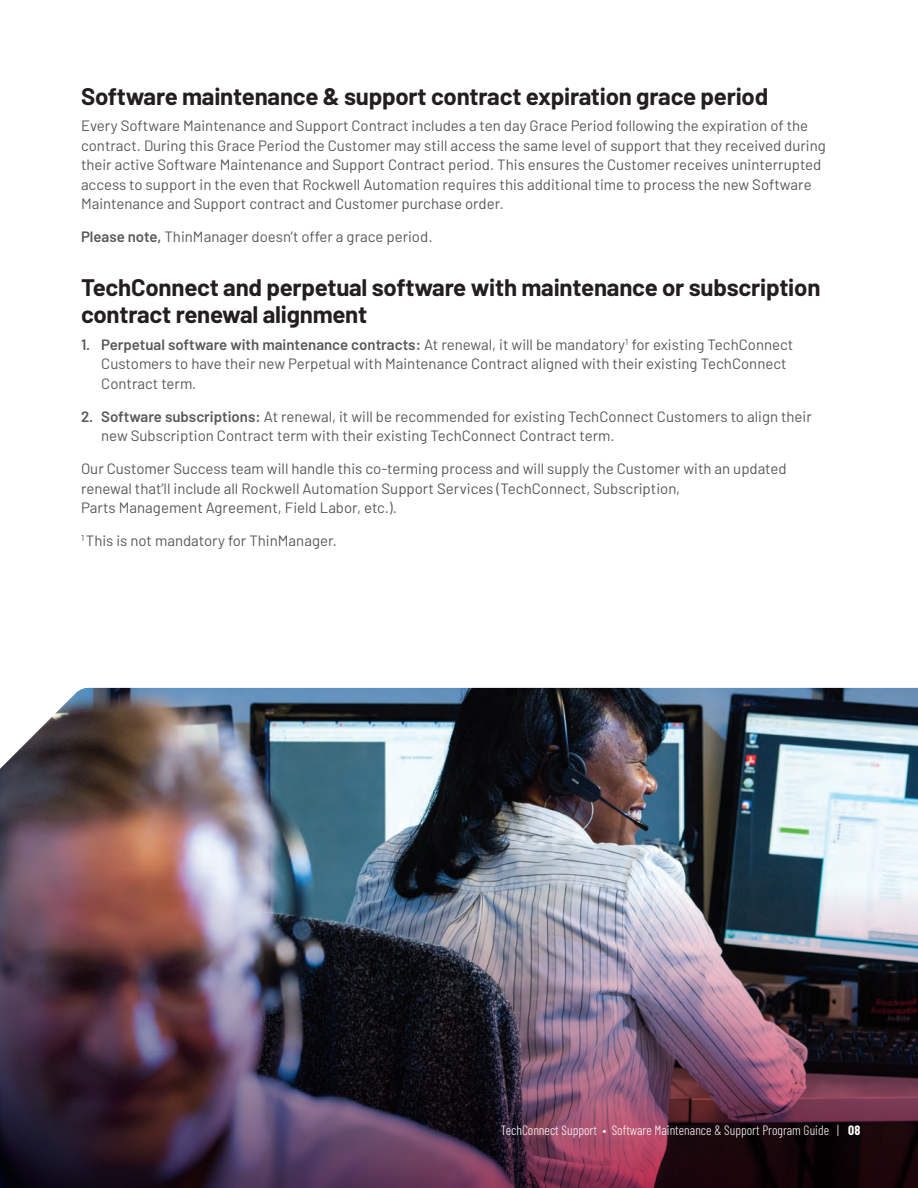
<style>
.page{position:relative;width:918px;height:1188px;background:#fff}
.page>*{position:absolute;margin:0;border:0;box-sizing:border-box;transform-origin:0 0}
.t1{font:700 24px/27px "Barlow";letter-spacing:-.01em;color:#231f20}
.t2{font:15px/19.5px "Barlow";color:#57585a}
.t3{font:300 13.5px "Barlow Condensed";color:#fff}
.s1{font-weight:600}
.s2{font-weight:700}
</style>
<div class="page">
<img style="left:0;top:688px;width:918px;height:152px">
<img style="left:0;top:840px;width:918px;height:348px">
<p class="t1" style="left:81px;top:81px;width:689px">Software maintenance &amp; support contract expiration grace period</p>
<p class="t2" style="left:81px;top:115px;width:746px">Every Software Maintenance and Support Contract includes a ten day Grace Period following the expiration of the contract. During this Grace Period the Customer may still access the same level of support that they received during their active Software Maintenance and Support Contract period. This ensures the Customer receives uninterrupted access to support in the even that Rockwell Automation requires this additional time to process the new Software Maintenance and Support contract and Customer purchase order.</p>
<p class="t2" style="left:81px;top:226px;width:353px"><span class="s1">Please note,</span> ThinManager doesn’t offer a grace period.</p>
<p class="t1" style="left:81px;top:273px;width:741px">TechConnect and perpetual software with maintenance or subscription contract renewal alignment</p>
<p class="t2" style="left:101px;top:333px;width:694px;text-indent:-20px"><span class="s1">1. Perpetual software with maintenance contracts:</span> At renewal, it will be mandatory<sup>1</sup> for existing TechConnect<br>Customers to have their new Perpetual with Maintenance Contract aligned with their existing TechConnect<br>Contract term.</p>
<p class="t2" style="left:101px;top:405px;width:712px;text-indent:-20px"><span class="s1">2. Software subscriptions:</span> At renewal, it will be recommended for existing TechConnect Customers to align their new Subscription Contract term with their existing TechConnect Contract term.</p>
<p class="t2" style="left:81px;top:458px;width:707px">Our Customer Success team will handle this co-terming process and will supply the Customer with an updated renewal that’ll include all Rockwell Automation Support Services (TechConnect, Subscription,<br>Parts Management Agreement, Field Labor, etc.).</p>
<p class="t2" style="left:81px;top:530px;width:258px"><sup>1</sup> This is not mandatory for ThinManager.</p>
<p class="t3" style="left:501px;top:1120px;width:361px">TechConnect Support • Software Maintenance &amp; Support Program Guide | <span class="s2">08</span></p>
</div>
